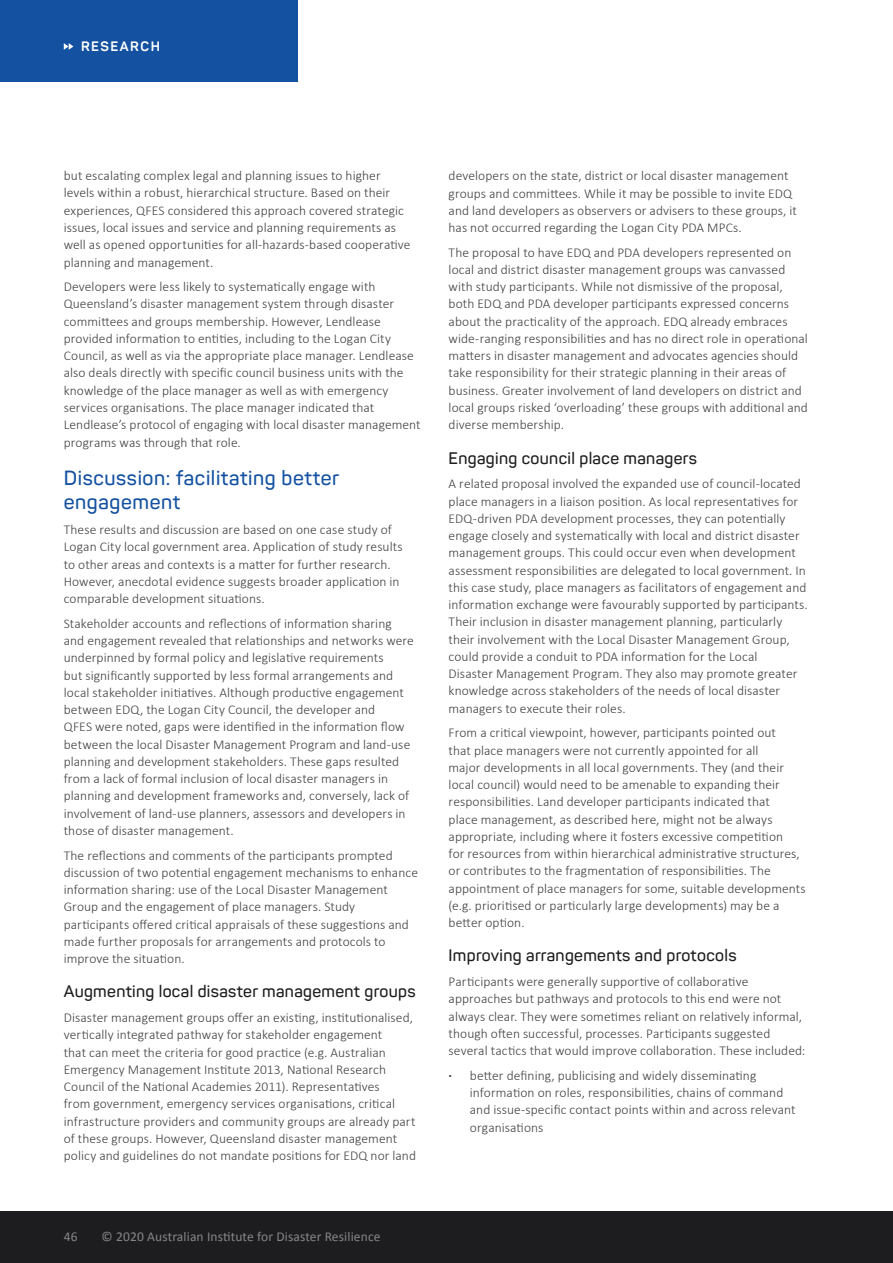
<style>
.page{position:relative;width:893px;height:1263px;background:#fff}
.page>*{position:absolute;margin:0;border:0;box-sizing:border-box;transform-origin:0 0}
.t1{font:600 20.25px/24px "Panton";letter-spacing:.03em;color:#1452a1}
.t2{font:600 16.5px "Panton";letter-spacing:.02em;color:#1d1d1f}
.t3{font:300 13.5px/17.2px "Calibri";letter-spacing:.005em;color:#414042}
.t4{font:13.5px "Calibri";letter-spacing:.01em;color:#868788}
.t5{font:700 13.5px "Panton";letter-spacing:.11em;color:#fff}
.s1{font-weight:700}
</style>
<div class="page">
<div style="left:0;top:0;width:298px;height:81px;background:#1452a1"></div>
<svg style="left:64px;top:43px;width:9px;height:7px"></svg>
<div style="left:0;top:1212px;width:893px;height:51px;background:#1d1d1f"></div>
<p class="t5" style="left:81px;top:38px;width:80px">RESEARCH</p>
<p class="t3" style="left:64px;top:167px;width:348px">but escalating complex legal and planning issues to higher levels within a robust, hierarchical structure. Based on their experiences, QFES considered this approach covered strategic issues, local issues and service and planning requirements as well as opened opportunities for all-hazards-based cooperative planning and management.</p>
<p class="t3" style="left:64px;top:278px;width:358px">Developers were less likely to systematically engage with Queensland’s disaster management system through disaster committees and groups membership. However, Lendlease provided information to entities, including to the Logan City Council, as well as via the appropriate place manager. Lendlease also deals directly with specific council business units with the knowledge of the place manager as well as with emergency services organisations. The place manager indicated that Lendlease’s protocol of engaging with local disaster management programs was through that role.</p>
<h1 class="t1" style="left:64px;top:466px;width:277px">Discussion: facilitating better engagement</h1>
<p class="t3" style="left:64px;top:521px;width:340px">These results and discussion are based on one case study of Logan City local government area. Application of study results to other areas and contexts is a matter for further research.<br>However, anecdotal evidence suggests broader application in comparable development situations.</p>
<p class="t3" style="left:64px;top:614px;width:352px">Stakeholder accounts and reflections of information sharing and engagement revealed that relationships and networks were underpinned by formal policy and legislative requirements<br>but significantly supported by less formal arrangements and local stakeholder initiatives. Although productive engagement between EDQ, the Logan City Council, the developer and<br>QFES were noted, gaps were identified in the information flow between the local Disaster Management Program and land-use planning and development stakeholders. These gaps resulted from a lack of formal inclusion of local disaster managers in planning and development frameworks and, conversely, lack of involvement of land-use planners, assessors and developers in those of disaster management.</p>
<p class="t3" style="left:64px;top:846px;width:356px">The reflections and comments of the participants prompted discussion of two potential engagement mechanisms to enhance information sharing: use of the Local Disaster Management Group and the engagement of place managers. Study participants offered critical appraisals of these suggestions and made further proposals for arrangements and protocols to improve the situation.</p>
<p class="t2" style="left:64px;top:981px;width:353px">Augmenting local disaster management groups</p>
<p class="t3" style="left:64px;top:1009px;width:354px">Disaster management groups offer an existing, institutionalised, vertically integrated pathway for stakeholder engagement<br>that can meet the criteria for good practice (e.g. Australian Emergency Management Institute 2013, National Research Council of the National Academies 2011). Representatives<br>from government, emergency services organisations, critical infrastructure providers and community groups are already part of these groups. However, Queensland disaster management policy and guidelines do not mandate positions for EDQ nor land</p>
<p class="t4" style="left:64px;top:1228px;width:15px">46</p>
<p class="t4" style="left:102px;top:1228px;width:280px">© 2020 Australian Institute for Disaster Resilience</p>
<p class="t3" style="left:449px;top:167px;width:350px">developers on the state, district or local disaster management groups and committees. While it may be possible to invite EDQ and land developers as observers or advisers to these groups, it has not occurred regarding the Logan City PDA MPCs.</p>
<p class="t3" style="left:449px;top:243px;width:361px">The proposal to have EDQ and PDA developers represented on local and district disaster management groups was canvassed with study participants. While not dismissive of the proposal, both EDQ and PDA developer participants expressed concerns about the practicality of the approach. EDQ already embraces wide-ranging responsibilities and has no direct role in operational matters in disaster management and advocates agencies should take responsibility for their strategic planning in their areas of business. Greater involvement of land developers on district and local groups risked ‘overloading’ these groups with additional and diverse membership.</p>
<p class="t2" style="left:449px;top:448px;width:250px">Engaging council place managers</p>
<p class="t3" style="left:449px;top:475px;width:361px">A related proposal involved the expanded use of council-located place managers in a liaison position. As local representatives for EDQ-driven PDA development processes, they can potentially engage closely and systematically with local and district disaster management groups. This could occur even when development assessment responsibilities are delegated to local government. In this case study, place managers as facilitators of engagement and information exchange were favourably supported by participants.<br>Their inclusion in disaster management planning, particularly their involvement with the Local Disaster Management Group, could provide a conduit to PDA information for the Local<br>Disaster Management Program. They also may promote greater knowledge across stakeholders of the needs of local disaster managers to execute their roles.</p>
<p class="t3" style="left:449px;top:724px;width:359px">From a critical viewpoint, however, participants pointed out<br>that place managers were not currently appointed for all<br>major developments in all local governments. They (and their local council) would need to be amenable to expanding their responsibilities. Land developer participants indicated that<br>place management, as described here, might not be always appropriate, including where it fosters excessive competition<br>for resources from within hierarchical administrative structures, or contributes to the fragmentation of responsibilities. The appointment of place managers for some, suitable developments (e.g. prioritised or particularly large developments) may be a better option.</p>
<p class="t2" style="left:449px;top:945px;width:290px">Improving arrangements and protocols</p>
<p class="t3" style="left:449px;top:973px;width:358px">Participants were generally supportive of collaborative approaches but pathways and protocols to this end were not always clear. They were sometimes reliant on relatively informal, though often successful, processes. Participants suggested several tactics that would improve collaboration. These included:</p>
<p class="t3" style="left:470px;top:1066px;width:327px;text-indent:-21px"><span class="s1">·</span> better defining, publicising and widely disseminating information on roles, responsibilities, chains of command and issue-specific contact points within and across relevant organisations</p>
</div>
